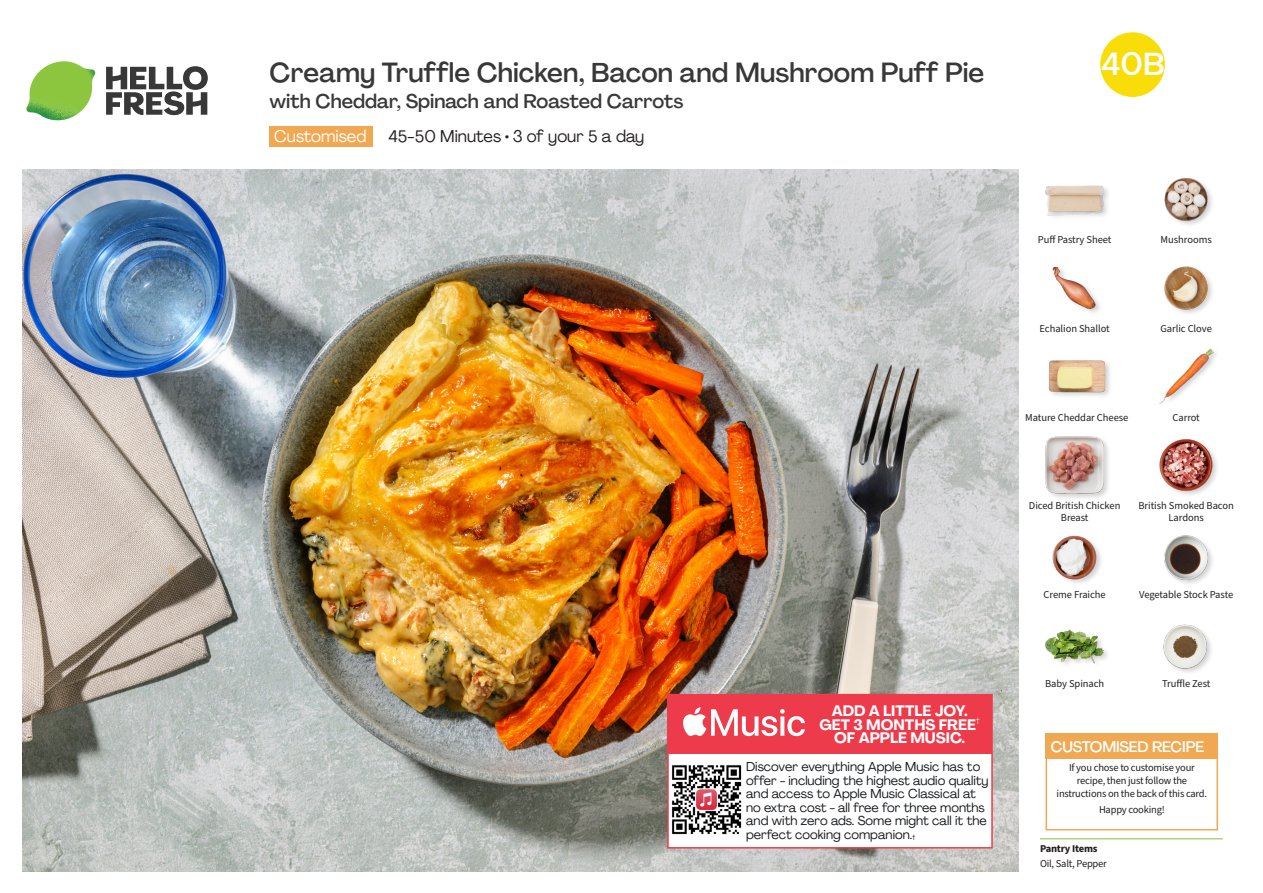
<style>
.page{position:relative;width:1263px;height:893px;background:#fff}
.page>*{position:absolute;margin:0;border:0;box-sizing:border-box;transform-origin:0 0}
.t1{font:500 31.5px "Agrandir";color:#fff}
._15_Titel_UK{font:500 27px "Agrandir";color:#383839}
._15_Titel_UK-2{font:500 19.5px "Agrandir";color:#383839}
._02_Box_Type{font:16.5px "Agrandir";color:#231f20}
._02_Box_Type-2{font:16.5px "Agrandir";color:#fff}
._24_Recipe_Nr_Bag{font:15px/13.5px "Agrandir Digital Bold";color:#fff;text-align:center}
._15_Titel_Steps{font:500 15px "Agrandir";letter-spacing:-.01em;color:#fff}
._24_Recipe_Nr_Bag-2{font:12.75px/13.5px "Agrandir Digital Regular";color:#14171a}
._18_FRONT_ingredients_UK{font:10.5px/12px "Source Sans Pro";letter-spacing:-.005em;color:#231f20;text-align:center}
._14_Allergene_Text_7pt{font:10.5px/13px "Source Sans Pro";letter-spacing:-.02em;color:#231f20;text-align:center}
._14_Allergene_Text_7pt-2{font:700 10.5px "Source Sans Pro";letter-spacing:-.02em;color:#231f20}
._24_Recipe_Nr_Bag-3{font:7.5px "Avenir";color:#fff}
</style>
<div class="page">
<svg style="left:106px;top:66px;width:102px;height:49px"></svg>
<img style="left:26px;top:61px;width:69px;height:59px">
<img style="left:22px;top:170px;width:997px;height:702px">
<hr style="left:1040px;top:838px;width:183px;height:1px;background:#81c340">
<div style="left:270px;top:127px;width:103px;height:20px;background:#f1a852"></div>
<div style="left:1045px;top:739px;width:173px;height:91px;background:#fff;border:2px solid #f1a852"></div>
<div style="left:1045px;top:734px;width:173px;height:25px;background:#f1a852"></div>
<img style="left:1052px;top:535px;width:49px;height:48px">
<div style="left:1045px;top:629px;width:65px;height:41px;background:#231f20;opacity:.2"></div>
<img style="left:1046px;top:629px;width:57px;height:41px">
<img style="left:1163px;top:624px;width:48px;height:49px">
<img style="left:1164px;top:535px;width:49px;height:49px">
<div style="left:1048px;top:359px;width:64px;height:40px;background:#231f20;opacity:.2"></div>
<img style="left:1048px;top:359px;width:57px;height:40px">
<div style="left:1045px;top:435px;width:65px;height:66px;background:#231f20;opacity:.2"></div>
<img style="left:1046px;top:436px;width:57px;height:57px">
<div style="left:1159px;top:437px;width:61px;height:61px;background:#231f20;opacity:.2"></div>
<img style="left:1159px;top:437px;width:56px;height:56px">
<img style="left:1159px;top:348px;width:56px;height:56px">
<div style="left:1045px;top:184px;width:65px;height:39px;background:#231f20;opacity:.2"></div>
<img style="left:1046px;top:184px;width:57px;height:39px">
<img style="left:1052px;top:266px;width:48px;height:47px">
<img style="left:1164px;top:266px;width:48px;height:48px">
<img style="left:1164px;top:178px;width:48px;height:47px">
<div style="left:668px;top:695px;width:323px;height:152px;background:#fff"></div>
<div style="left:667px;top:694px;width:326px;height:154px;border:2px solid #ee3b4b"></div>
<div style="left:668px;top:695px;width:324px;height:59px;background:#ee3b4b"></div>
<img style="left:672px;top:765px;width:70px;height:70px">
<svg style="left:683px;top:707px;width:122px;height:29px"></svg>
<svg style="left:1100px;top:32px;width:65px;height:65px"></svg>
<p class="_15_Titel_UK" style="left:270px;top:56px;width:716px">Creamy Truffle Chicken, Bacon and Mushroom Puff Pie</p>
<p class="_15_Titel_UK-2" style="left:270px;top:89px;width:415px">with Cheddar, Spinach and Roasted Carrots</p>
<p class="_02_Box_Type-2" style="left:274px;top:126px;width:94px">Customised</p>
<p class="_02_Box_Type" style="left:388px;top:126px;width:257px">45-50 Minutes • 3 of your 5 a day</p>
<p class="_24_Recipe_Nr_Bag" style="left:819px;top:704px;width:158px">ADD A LITTLE JOY.<br>GET 3 MONTHS FREE</p>
<p class="_24_Recipe_Nr_Bag-3" style="left:976px;top:715px;width:6px">†</p>
<p class="_24_Recipe_Nr_Bag" style="left:834px;top:731px;width:133px">OF APPLE MUSIC.</p>
<p class="_24_Recipe_Nr_Bag-2" style="left:746px;top:760px;width:244px">Discover everything Apple Music has to offer - including the highest audio quality and access to Apple Music Classical at no extra cost - all free for three months and with zero ads. Some might call it the perfect cooking companion.</p>
<p class="t1" style="left:1101px;top:44px;width:64px">40B</p>
<p class="_18_FRONT_ingredients_UK" style="left:1038px;top:234px;width:75px">Puff Pastry Sheet</p>
<p class="_18_FRONT_ingredients_UK" style="left:1161px;top:234px;width:53px">Mushrooms</p>
<p class="_18_FRONT_ingredients_UK" style="left:1039px;top:323px;width:72px">Echalion Shallot</p>
<p class="_18_FRONT_ingredients_UK" style="left:1160px;top:323px;width:53px">Garlic Clove</p>
<p class="_18_FRONT_ingredients_UK" style="left:1025px;top:411px;width:105px">Mature Cheddar Cheese</p>
<p class="_18_FRONT_ingredients_UK" style="left:1172px;top:411px;width:29px">Carrot</p>
<p class="_18_FRONT_ingredients_UK" style="left:1029px;top:500px;width:93px">Diced British Chicken<br>Breast</p>
<p class="_18_FRONT_ingredients_UK" style="left:1138px;top:500px;width:97px">British Smoked Bacon<br>Lardons</p>
<p class="_18_FRONT_ingredients_UK" style="left:1044px;top:589px;width:64px">Creme Fraiche</p>
<p class="_18_FRONT_ingredients_UK" style="left:1139px;top:589px;width:96px">Vegetable Stock Paste</p>
<p class="_18_FRONT_ingredients_UK" style="left:1045px;top:678px;width:61px">Baby Spinach</p>
<p class="_18_FRONT_ingredients_UK" style="left:1162px;top:678px;width:50px">Truffle Zest</p>
<p class="_15_Titel_Steps" style="left:1051px;top:737px;width:155px">CUSTOMISED RECIPE</p>
<p class="_14_Allergene_Text_7pt" style="left:1057px;top:761px;width:152px">If you chose to customise your recipe, then just follow the instructions on the back of this card.</p>
<p class="_14_Allergene_Text_7pt" style="left:1099px;top:803px;width:67px">Happy cooking!</p>
<p class="_14_Allergene_Text_7pt-2" style="left:1040px;top:842px;width:59px">Pantry Items</p>
<p class="_14_Allergene_Text_7pt" style="left:1040px;top:857px;width:68px">Oil, Salt, Pepper</p>
</div>
